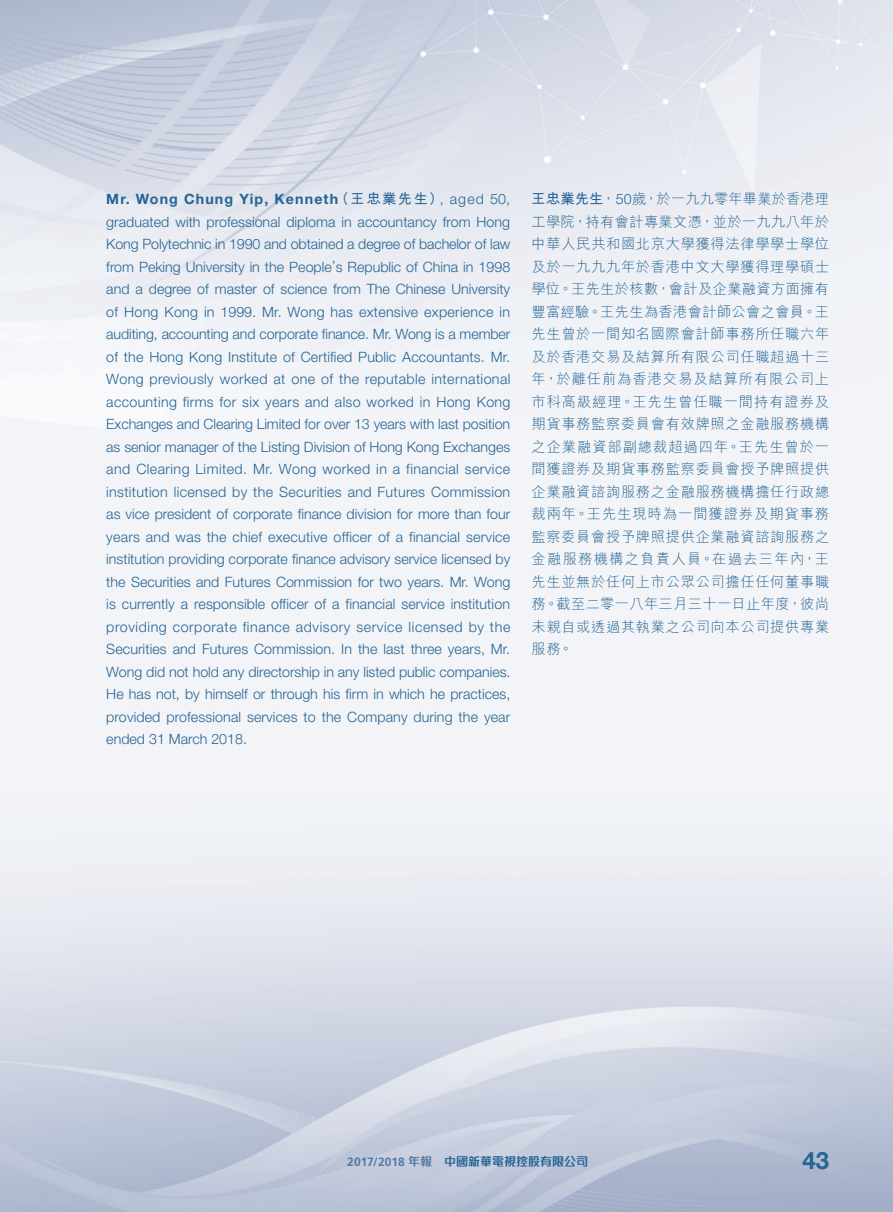
<style>
.page{position:relative;width:893px;height:1212px;background:#fff}
.page>*{position:absolute;margin:0;border:0;box-sizing:border-box;transform-origin:0 0}
.t1{font:700 24px "Helvetica Neue LT Std";color:#256494}
.Body_Text{font:300 14.25px/22.5px "Helvetica Neue LT Std";letter-spacing:.01em;color:#256494;text-align:justify}
.C_Body_Text{font:300 14.25px/22.5px "M Hei HK";letter-spacing:.045em;color:#256494;text-align:justify}
.t2{font:700 12px "M Finance HK";color:#256494}
.s1{font-weight:700}
.s2{font-family:"M Hei HK";font-weight:700}
.s3{font-family:"Helvetica Neue LT Std"}
.s4{font-family:"Frutiger LT Std";color:#5578a2}
.s5{color:#5578a2}
</style>
<div class="page">
<p class="Body_Text" style="left:106px;top:187px;width:406px"><span class="s1">Mr. Wong Chung Yip, Kenneth</span><span class="s2">（王忠業先生）</span>, aged 50, graduated with professional diploma in accountancy from Hong Kong Polytechnic in 1990 and obtained a degree of bachelor of law from Peking University in the People’s Republic of China in 1998 and a degree of master of science from The Chinese University of Hong Kong in 1999. Mr. Wong has extensive experience in auditing, accounting and corporate finance. Mr. Wong is a member of the Hong Kong Institute of Certified Public Accountants. Mr.<br>Wong previously worked at one of the reputable international accounting firms for six years and also worked in Hong Kong Exchanges and Clearing Limited for over 13 years with last position as senior manager of the Listing Division of Hong Kong Exchanges and Clearing Limited. Mr. Wong worked in a financial service institution licensed by the Securities and Futures Commission as vice president of corporate finance division for more than four years and was the chief executive officer of a financial service institution providing corporate finance advisory service licensed by the Securities and Futures Commission for two years. Mr. Wong is currently a responsible officer of a financial service institution providing corporate finance advisory service licensed by the Securities and Futures Commission. In the last three years, Mr.<br>Wong did not hold any directorship in any listed public companies.<br>He has not, by himself or through his firm in which he practices, provided professional services to the Company during the year ended 31 March 2018.</p>
<p class="C_Body_Text" style="left:531px;top:187px;width:299px"><span class="s1">王忠業先生</span>，<span class="s3">50</span>歲，於一九九零年畢業於香港理工學院，持有會計專業文憑，並於一九九八年於中華人民共和國北京大學獲得法律學學士學位及於一九九九年於香港中文大學獲得理學碩士學位。王先生於核數，會計及企業融資方面擁有豐富經驗。王先生為香港會計師公會之會員。王先生曾於一間知名國際會計師事務所任職六年及於香港交易及結算所有限公司任職超過十三年，於離任前為香港交易及結算所有限公司上市科高級經理。王先生曾任職一間持有證券及期貨事務監察委員會有效牌照之金融服務機構之企業融資部副總裁超過四年。王先生曾於一間獲證券及期貨事務監察委員會授予牌照提供企業融資諮詢服務之金融服務機構擔任行政總裁兩年。王先生現時為一間獲證券及期貨事務監察委員會授予牌照提供企業融資諮詢服務之金融服務機構之負責人員。在過去三年內，王先生並無於任何上市公眾公司擔任任何董事職務。截至二零一八年三月三十一日止年度，彼尚未親自或透過其執業之公司向本公司提供專業服務。</p>
<p class="t2" style="left:347px;top:1155px;width:242px"><span class="s4">2017/2018</span> <span class="s5">年報</span> 中國新華電視控股有限公司</p>
<h1 class="t1" style="left:802px;top:1145px;width:28px">43</h1>
</div>
